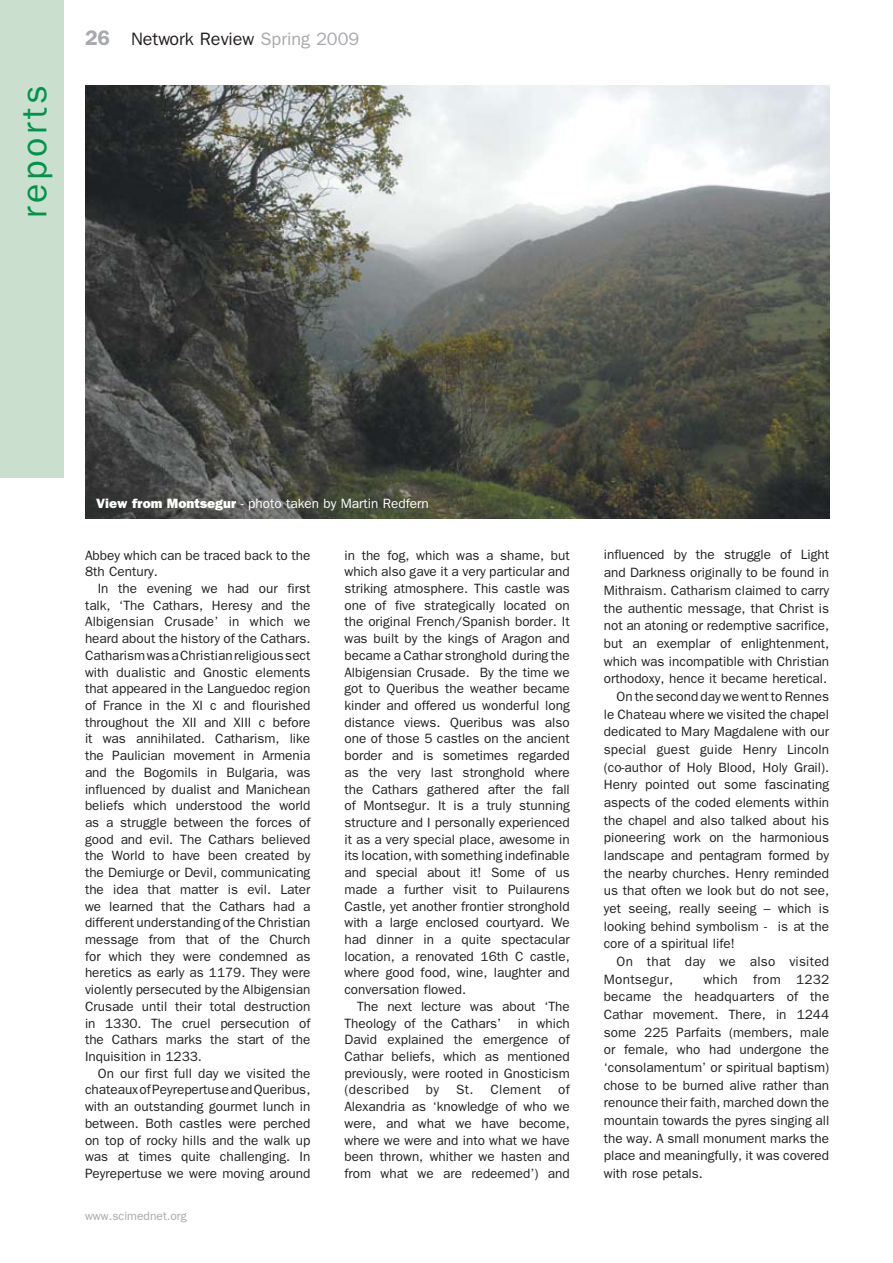
<style>
.page{position:relative;width:893px;height:1263px;background:#fff}
.page>*{position:absolute;margin:0;border:0;box-sizing:border-box;transform-origin:0 0}
.t1{font:36px "Franklin Gothic";letter-spacing:.1em;color:#00944b}
.t2{font:18px "Franklin Gothic";color:#231f20}
.t3{font:13.5px/16.6px "Franklin Gothic";color:#231f20;text-align:justify}
.t4{font:13.5px "Franklin Gothic";color:#fff}
.t5{font:13.5px "Franklin Gothic";letter-spacing:.02em;color:#231f20}
.t6{font:12px "Franklin Gothic";color:#a7a9ac}
.s1{font-weight:600;font-size:21px;color:#a7a9ac}
.s2{color:#a7a9ac}
.s3{font-weight:800}
</style>
<div class="page">
<div style="left:0;top:0;width:64px;height:478px;background:#cadfce"></div>
<img style="left:85px;top:85px;width:744px;height:434px">
<h1 class="t1" style="left:14px;top:218px;width:135px;rotate:-90deg">reports</h1>
<h2 class="t2" style="left:85px;top:29px;width:276px"><span class="s1">26</span> Network Review <span class="s2">Spring 2009</span></h2>
<p class="t4" style="left:96px;top:496px;width:334px"><span class="s3">View from Montsegur</span> - photo taken by Martin Redfern</p>
<p class="t3" style="left:85px;top:546px;width:227px">Abbey which can be traced back to the<br>8th Century.</p>
<p class="t3" style="left:85px;top:580px;width:227px;text-indent:13px">In the evening we had our first talk, ‘The Cathars, Heresy and the Albigensian Crusade’ in which we heard about the history of the Cathars.<br>Catharism was a Christian religious sect with dualistic and Gnostic elements that appeared in the Languedoc region of France in the XI c and flourished throughout the XII and XIII c before it was annihilated. Catharism, like the Paulician movement in Armenia and the Bogomils in Bulgaria, was influenced by dualist and Manichean beliefs which understood the world as a struggle between the forces of good and evil. The Cathars believed the World to have been created by the Demiurge or Devil, communicating the idea that matter is evil. Later we learned that the Cathars had a different understanding of the Christian message from that of the Church for which they were condemned as heretics as early as 1179. They were violently persecuted by the Albigensian Crusade until their total destruction in 1330. The cruel persecution of the Cathars marks the start of the Inquisition in 1233.</p>
<p class="t3" style="left:85px;top:1064px;width:227px;text-indent:13px">On our first full day we visited the chateaux of Peyrepertuse and Queribus, with an outstanding gourmet lunch in between. Both castles were perched on top of rocky hills and the walk up was at times quite challenging. In Peyrepertuse we were moving around</p>
<p class="t6" style="left:85px;top:1209px;width:103px">www.scimednet.org</p>
<p class="t3" style="left:344px;top:546px;width:227px">in the fog, which was a shame, but which also gave it a very particular and striking atmosphere. This castle was one of five strategically located on the original French/Spanish border. It was built by the kings of Aragon and became a Cathar stronghold during the Albigensian Crusade. By the time we got to Queribus the weather became kinder and offered us wonderful long distance views. Queribus was also one of those 5 castles on the ancient border and is sometimes regarded as the very last stronghold where the Cathars gathered after the fall of Montsegur. It is a truly stunning structure and I personally experienced it as a very special place, awesome in its location, with something indefinable and special about it! Some of us made a further visit to Puilaurens Castle, yet another frontier stronghold with a large enclosed courtyard. We had dinner in a quite spectacular location, a renovated 16th C castle, where good food, wine, laughter and conversation flowed.</p>
<p class="t3" style="left:344px;top:998px;width:227px;text-indent:13px">The next lecture was about ‘The Theology of the Cathars’ in which David explained the emergence of Cathar beliefs, which as mentioned previously, were rooted in Gnosticism (described</p>
<p class="t3" style="left:344px;top:1081px;width:227px;text-indent:112px">St. Clement of Alexandria as ‘knowledge of who we were, and what we have become, where we were and into what we have been thrown, whither we hasten and from what we are redeemed’) and</p>
<p class="t3" style="left:426px;top:1081px;width:15px">by</p>
<p class="t3" style="left:604px;top:546px;width:227px">influenced by the struggle of Light</p>
<p class="t3" style="left:604px;top:564px;width:227px">and Darkness originally to be found in</p>
<p class="t3" style="left:604px;top:582px;width:227px">Mithraism. Catharism claimed to carry</p>
<p class="t3" style="left:604px;top:599px;width:227px">the authentic message, that Christ is</p>
<p class="t3" style="left:604px;top:617px;width:227px">not an atoning or redemptive sacrifice,</p>
<p class="t3" style="left:604px;top:635px;width:227px">but an exemplar of enlightenment,</p>
<p class="t3" style="left:604px;top:652px;width:227px">which was incompatible with Christian</p>
<p class="t3" style="left:604px;top:670px;width:225px">orthodoxy, hence it became heretical.</p>
<p class="t3" style="left:617px;top:688px;width:214px">On the second day we went to Rennes</p>
<p class="t3" style="left:604px;top:705px;width:227px">le Chateau where we visited the chapel</p>
<p class="t3" style="left:604px;top:723px;width:227px">dedicated to Mary Magdalene with our</p>
<p class="t3" style="left:604px;top:741px;width:227px">special guest guide Henry Lincoln</p>
<p class="t3" style="left:604px;top:758px;width:227px">(co-author of Holy Blood, Holy Grail).</p>
<p class="t3" style="left:604px;top:776px;width:227px">Henry pointed out some fascinating</p>
<p class="t3" style="left:604px;top:794px;width:227px">aspects of the coded elements within</p>
<p class="t3" style="left:604px;top:811px;width:227px">the chapel and also talked about his</p>
<p class="t3" style="left:604px;top:829px;width:227px">pioneering work on the harmonious</p>
<p class="t3" style="left:604px;top:847px;width:227px">landscape and pentagram formed by</p>
<p class="t3" style="left:604px;top:864px;width:227px">the nearby churches. Henry reminded</p>
<p class="t3" style="left:604px;top:882px;width:227px">us that often we look but do not see,</p>
<p class="t3" style="left:604px;top:900px;width:227px">yet seeing, really seeing – which is</p>
<p class="t3" style="left:604px;top:917px;width:227px">looking behind symbolism - is at the</p>
<p class="t3" style="left:604px;top:935px;width:132px">core of a spiritual life!</p>
<p class="t5" style="left:617px;top:954px;width:214px">On that day we also visited</p>
<p class="t5" style="left:604px;top:971px;width:71px">Montsegur,</p>
<p class="t3" style="left:604px;top:970px;width:227px;line-height:17.7px;text-indent:100px">which from 1232 became the headquarters of the Cathar movement. There, in 1244 some 225 Parfaits (members, male or female, who had undergone the ‘consolamentum’ or spiritual baptism) chose to be burned alive rather than renounce their faith, marched down the mountain towards the pyres singing all the way. A small monument marks the place and meaningfully, it was covered with rose petals.</p>
</div>
